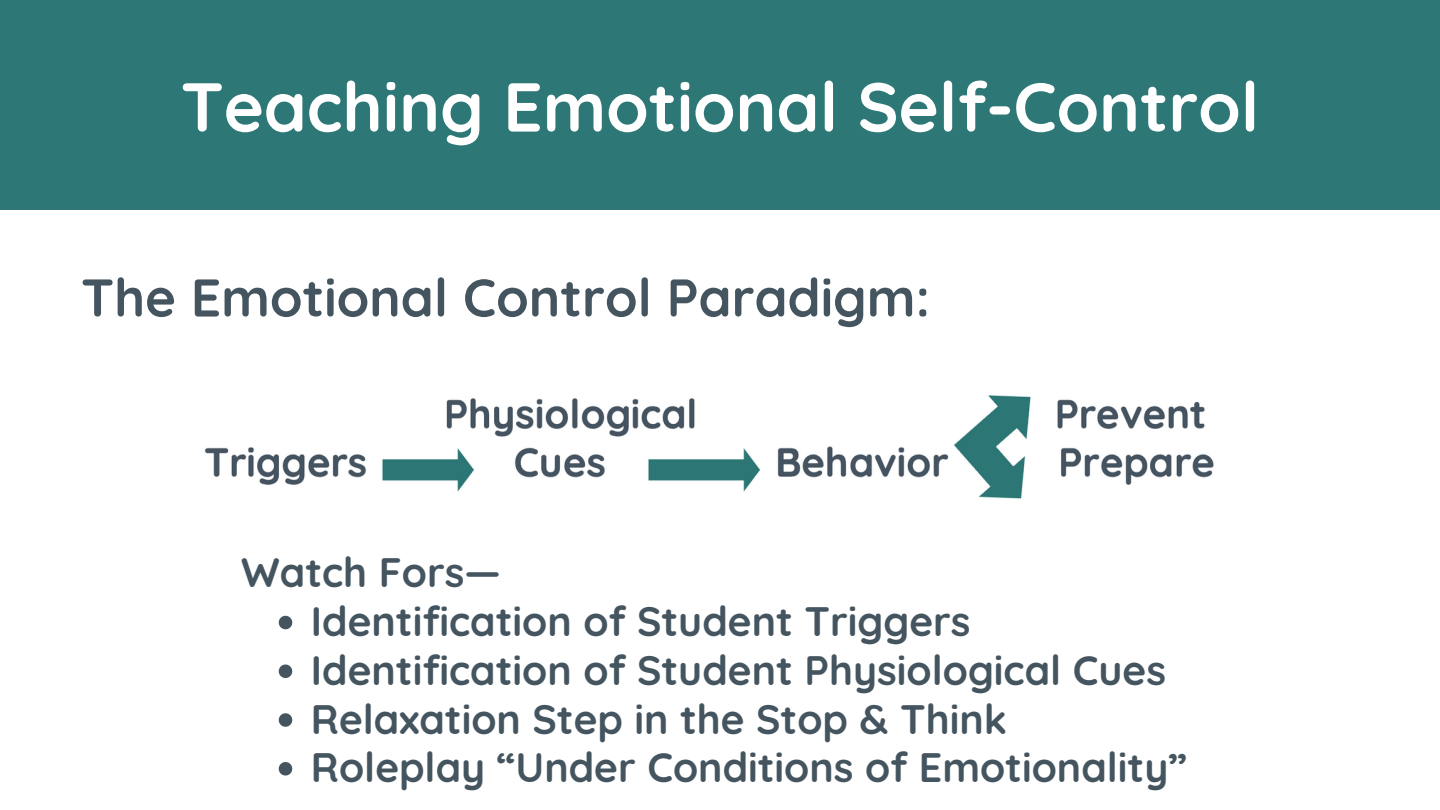
<style>
.page{position:relative;width:1440px;height:810px;background:#fff}
.page>*{position:absolute;margin:0;border:0;box-sizing:border-box;transform-origin:0 0}
.t1{font:700 69px "Quicksand";color:#fff}
.t2{font:700 53px "Quicksand";color:#455560}
.t3{font:700 41px "Quicksand";color:#455560}
</style>
<div class="page">
<div style="left:0;top:0;width:1440px;height:210px;background:#2d7876"></div>
<img style="left:205px;top:395px;width:1009px;height:104px">
<svg style="left:279px;top:616px;width:13px;height:13px"></svg>
<svg style="left:279px;top:665px;width:13px;height:13px"></svg>
<svg style="left:279px;top:713px;width:13px;height:14px"></svg>
<svg style="left:279px;top:762px;width:13px;height:14px"></svg>
<p class="t1" style="left:181px;top:63px;width:1080px">Teaching Emotional Self-Control</p>
<p class="t2" style="left:81px;top:264px;width:851px">The Emotional Control Paradigm:</p>
<p class="t3" style="left:241px;top:546px;width:261px">Watch Fors—</p>
<p class="t3" style="left:311px;top:595px;width:661px">Identification of Student Triggers</p>
<p class="t3" style="left:311px;top:644px;width:857px">Identification of Student Physiological Cues</p>
<p class="t3" style="left:311px;top:693px;width:698px">Relaxation Step in the Stop &amp; Think</p>
<p class="t3" style="left:311px;top:741px;width:878px">Roleplay “Under Conditions of Emotionality”</p>
</div>
